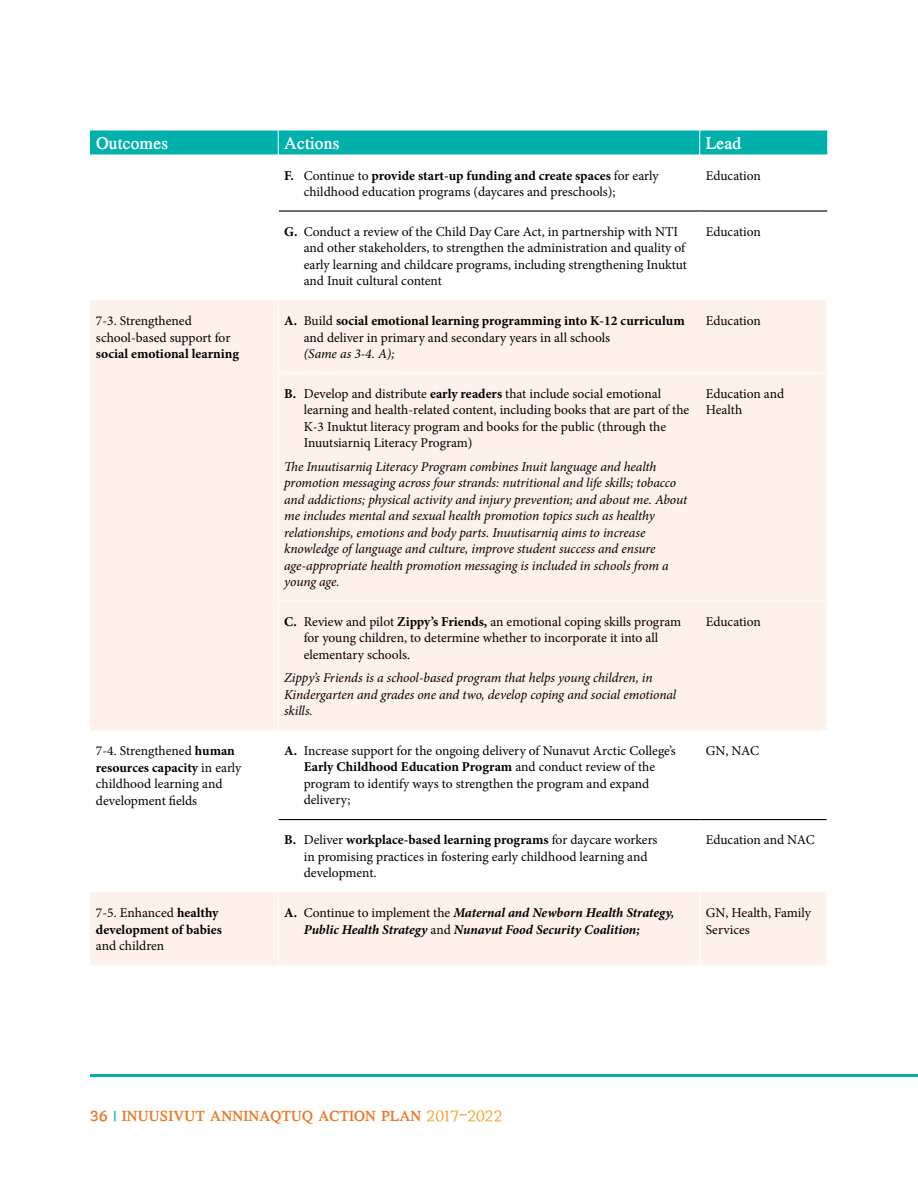
<style>
.page{position:relative;width:918px;height:1188px;background:#fff}
.page>*{position:absolute;margin:0;border:0;box-sizing:border-box;transform-origin:0 0}
.t1{font:700 21px "Masinahikan";color:#fff}
.t2{font:700 18px "Masinahikan";color:#ee7623}
.t3{font:13.5px/16.5px "Minion Pro";color:#000}
.t4{font:italic 13.5px/16.5px "Minion Pro";letter-spacing:-.01em;color:#000}
.t5{font:700 13.5px/16.5px "Minion Pro";color:#000}
.t6{font:italic 700 13.5px/16.5px "Minion Pro";letter-spacing:-.005em;color:#000}
.s1{font-weight:700}
.s2{font-weight:400}
.s3{font-style:normal}
.s4{font-weight:400;font-style:normal}
.s5{color:#00b0aa}
.s6{font-weight:400;color:#f99d1e}
</style>
<div class="page">
<hr style="left:90px;top:1074px;width:828px;height:3px;background:#00b0aa">
<svg style="left:90px;top:300px;width:737px;height:665px;fill:#fdf1e9"></svg>
<hr style="left:278px;top:300px;width:1px;height:73px;background:#fff">
<hr style="left:278px;top:374px;width:1px;height:227px;background:#fff">
<hr style="left:278px;top:602px;width:1px;height:128px;background:#fff">
<hr style="left:278px;top:730px;width:1px;height:90px;background:#fff">
<hr style="left:278px;top:820px;width:1px;height:72px;background:#fff">
<svg style="left:90px;top:130px;width:737px;height:25px;background:#0bb3ad"></svg>
<hr style="left:279px;top:210px;width:421px;height:2px;background:#000">
<hr style="left:700px;top:210px;width:127px;height:2px;background:#000">
<hr style="left:278px;top:373px;width:422px;height:1px;background:#fff">
<hr style="left:700px;top:373px;width:128px;height:1px;background:#fff">
<hr style="left:278px;top:601px;width:422px;height:1px;background:#fff">
<hr style="left:700px;top:601px;width:128px;height:1px;background:#fff">
<hr style="left:278px;top:892px;width:1px;height:73px;background:#fff">
<hr style="left:699px;top:892px;width:1px;height:73px;background:#fff">
<hr style="left:279px;top:819px;width:421px;height:1px;background:#000">
<hr style="left:700px;top:819px;width:127px;height:1px;background:#000">
<h1 class="t1" style="left:96px;top:132px;width:74px">Outcomes</h1>
<h1 class="t1" style="left:284px;top:132px;width:57px">Actions</h1>
<h1 class="t1" style="left:706px;top:132px;width:37px">Lead</h1>
<p class="t3" style="left:304px;top:167px;width:356px;text-indent:-19px"><span class="s1">F.</span> Continue to <span class="s1">provide start-up funding and create spaces</span> for early childhood education programs (daycares and preschools);</p>
<p class="t3" style="left:706px;top:167px;width:57px">Education</p>
<p class="t3" style="left:304px;top:223px;width:385px;text-indent:-19px"><span class="s1">G.</span> Conduct a review of the Child Day Care Act, in partnership with NTI and other stakeholders, to strengthen the administration and quality of early learning and childcare programs, including strengthening Inuktut and Inuit cultural content</p>
<p class="t3" style="left:706px;top:223px;width:57px">Education</p>
<p class="t3" style="left:96px;top:313px;width:136px">7-3. Strengthened school-based support for</p>
<p class="t5" style="left:96px;top:345px;width:145px">social emotional learning</p>
<p class="t5" style="left:304px;top:312px;width:383px;text-indent:-19px">A. <span class="s2">Build</span> social emotional learning programming into K-12 curriculum <span class="s2">and deliver in primary and secondary years in all schools</span></p>
<p class="t4" style="left:304px;top:346px;width:92px">(Same as 3-4. A);</p>
<p class="t3" style="left:706px;top:313px;width:57px">Education</p>
<p class="t3" style="left:304px;top:385px;width:387px;text-indent:-19px"><span class="s1">B.</span> Develop and distribute <span class="s1">early readers</span> that include social emotional learning and health-related content, including books that are part of the K-3 Inuktut literacy program and books for the public (through the Inuutsiarniq Literacy Program)</p>
<p class="t4" style="left:284px;top:458px;width:405px">The Inuutisarniq Literacy Program combines Inuit language and health promotion messaging across four strands: nutritional and life skills; tobacco and addictions; physical activity and injury prevention; and about me. About me includes mental and sexual health promotion topics such as healthy relationships, emotions and body parts. Inuutisarniq aims to increase knowledge of language and culture, improve student success and ensure age-appropriate health promotion messaging is included in schools from a young age.</p>
<p class="t3" style="left:304px;top:613px;width:379px;text-indent:-19px"><span class="s1">C.</span> Review and pilot <span class="s1">Zippy’s Friends,</span> an emotional coping skills program for young children, to determine whether to incorporate it into all elementary schools.</p>
<p class="t4" style="left:284px;top:670px;width:394px">Zippy’s Friends is a school-based program that helps young children, in<br>Kindergarten and grades one and two, develop coping and social emotional skills.</p>
<p class="t3" style="left:706px;top:385px;width:80px">Education and<br>Health</p>
<p class="t3" style="left:706px;top:613px;width:57px">Education</p>
<p class="t3" style="left:96px;top:743px;width:147px">7-4. Strengthened <span class="s1">human resources capacity</span> in early childhood learning and development fields</p>
<p class="t3" style="left:304px;top:743px;width:374px;text-indent:-19px"><span class="s1">A.</span> Increase support for the ongoing delivery of Nunavut Arctic College’s <span class="s1">Early Childhood Education Program</span> and conduct review of the program to identify ways to strengthen the program and expand delivery;</p>
<p class="t3" style="left:706px;top:742px;width:55px">GN, NAC</p>
<p class="t3" style="left:304px;top:832px;width:355px;text-indent:-19px"><span class="s1">B.</span> Deliver <span class="s1">workplace-based learning programs</span> for daycare workers in promising practices in fostering early childhood learning and development.</p>
<p class="t3" style="left:706px;top:832px;width:111px">Education and NAC</p>
<p class="t5" style="left:96px;top:904px;width:128px"><span class="s2">7-5. Enhanced</span> healthy development of babies</p>
<p class="t3" style="left:96px;top:938px;width:70px">and children</p>
<p class="t6" style="left:304px;top:904px;width:372px;text-indent:-19px"><span class="s3">A.</span> <span class="s4">Continue to implement the</span> Maternal and Newborn Health Strategy,<br>Public Health Strategy <span class="s4">and</span> Nunavut Food Security Coalition;</p>
<p class="t3" style="left:706px;top:905px;width:107px">GN, Health, Family<br>Services</p>
<h2 class="t2" style="left:90px;top:1106px;width:414px">36 <span class="s5">|</span> INUUSIVUT ANNINAQTUQ ACTION PLAN <span class="s6">2017–2022</span></h2>
</div>
